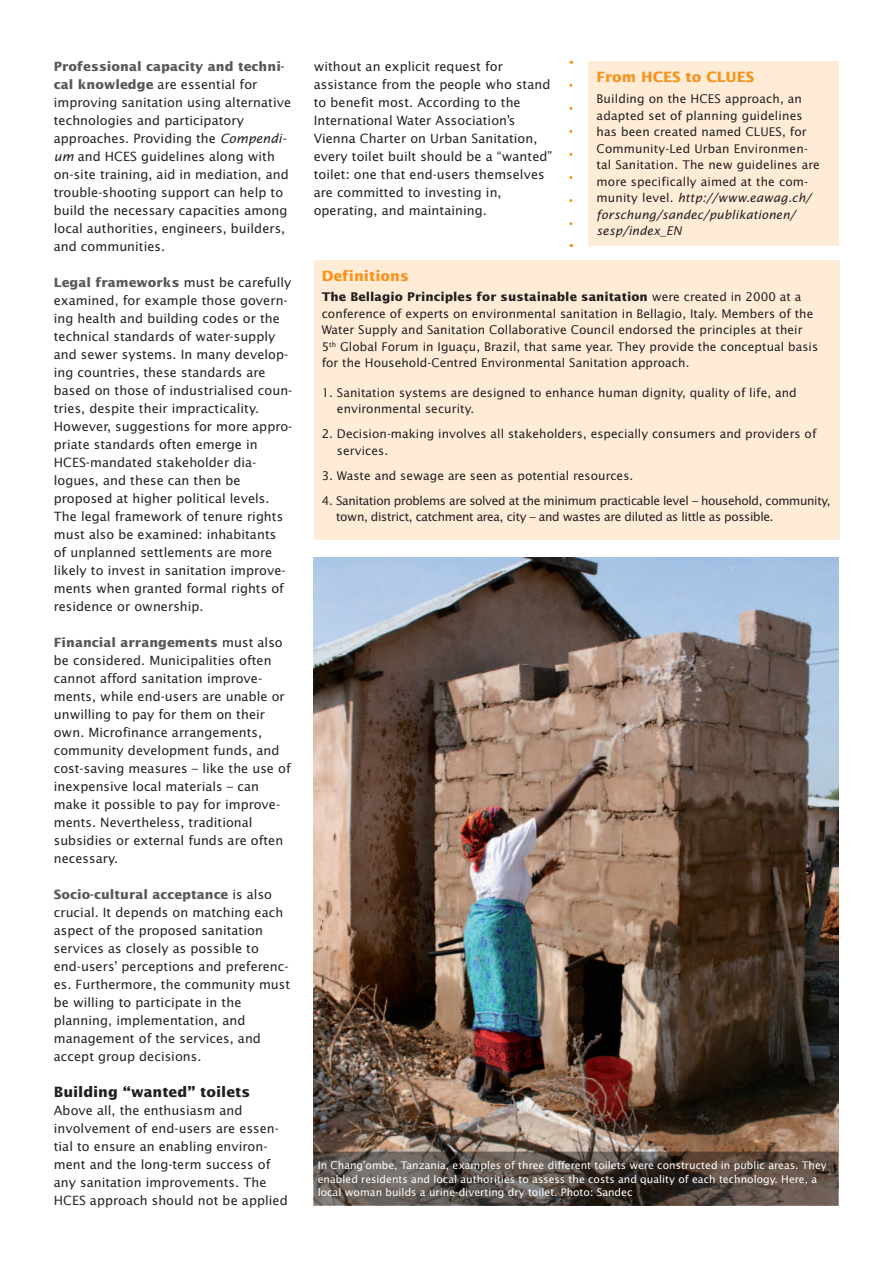
<style>
.page{position:relative;width:893px;height:1263px;background:#fff}
.page>*{position:absolute;margin:0;border:0;box-sizing:border-box;transform-origin:0 0}
.Box_Title{font:700 14.25px "Lucida Sans Std";color:#f7931d}
.Subtitel{font:700 14.25px "Lucida Sans Std";color:#231f20}
.Bodytext{font:12.75px/18px "Lucida Sans Std";letter-spacing:.005em;color:#231f20}
.Box_Bodytext{font:12px/16.5px "Lucida Sans Std";letter-spacing:.005em;color:#231f20}
.Box_Bodytext-2{font:12px/16.5px "Lucida Sans Std";letter-spacing:-.03em;color:#231f20}
.Legende{font:10.5px/13.5px "Lucida Sans Std";color:#fff}
.s1{font-weight:700;color:#57585a}
.s2{font-style:italic}
.s3{font-weight:700}
</style>
<div class="page">
<div style="left:314px;top:260px;width:525px;height:279px;background:#feecd7"></div>
<svg style="left:569px;top:85px;width:3px;height:141px"></svg>
<img style="left:313px;top:557px;width:525px;height:594px">
<svg style="left:313px;top:1151px;width:525px;height:54px;background:#574d46"></svg>
<div style="left:588px;top:61px;width:250px;height:185px;background:#feecd7"></div>
<p class="Bodytext" style="left:54px;top:58px;width:239px"><span class="s1">Professional capacity and techni&shy;cal knowledge</span> are essential for improving sanitation using alternative technologies and participatory approaches. Providing the <span class="s2">Compendi&shy;um</span> and HCES guidelines along with on-site training, aid in mediation, and trouble-shooting support can help to build the necessary capacities among local authorities, engineers, builders, and communities.</p>
<p class="Bodytext" style="left:54px;top:274px;width:240px"><span class="s1">Legal frameworks</span> must be carefully examined, for example those govern&shy;ing health and building codes or the technical standards of water-supply and sewer systems. In many develop&shy;ing countries, these standards are based on those of industrialised coun&shy;tries, despite their impracticality.<br>However, suggestions for more appro&shy;priate standards often emerge in HCES-mandated stakeholder dia&shy;logues, and these can then be proposed at higher political levels.<br>The legal framework of tenure rights must also be examined: inhabitants<br>of unplanned settlements are more likely to invest in sanitation improve&shy;ments when granted formal rights of residence or ownership.</p>
<p class="Bodytext" style="left:54px;top:634px;width:238px"><span class="s1">Financial arrangements</span> must also be considered. Municipalities often cannot afford sanitation improve&shy;ments, while end-users are unable or unwilling to pay for them on their own. Microfinance arrangements, community development funds, and cost-saving measures – like the use of inexpensive local materials – can make it possible to pay for improve&shy;ments. Nevertheless, traditional subsidies or external funds are often necessary.</p>
<p class="Bodytext" style="left:54px;top:886px;width:238px"><span class="s1">Socio-cultural acceptance</span> is also crucial. It depends on matching each aspect of the proposed sanitation services as closely as possible to end-users’ perceptions and preferenc&shy;es. Furthermore, the community must be willing to participate in the planning, implementation, and management of the services, and accept group decisions.</p>
<p class="Subtitel" style="left:54px;top:1084px;width:198px">Building “wanted” toilets</p>
<p class="Bodytext" style="left:54px;top:1102px;width:235px">Above all, the enthusiasm and involvement of end-users are essen&shy;tial to ensure an enabling environ&shy;ment and the long-term success of any sanitation improvements. The HCES approach should not be applied</p>
<p class="Bodytext" style="left:314px;top:58px;width:240px">without an explicit request for assistance from the people who stand to benefit most. According to the International Water Association’s Vienna Charter on Urban Sanitation, every toilet built should be a “wanted” toilet: one that end-users themselves are committed to investing in, operating, and maintaining.</p>
<p class="Box_Title" style="left:597px;top:69px;width:159px">From HCES to CLUES</p>
<p class="Box_Bodytext" style="left:597px;top:91px;width:225px">Building on the HCES approach, an adapted set of planning guidelines has been created named CLUES, for Community-Led Urban Environmen&shy;tal Sanitation. The new guidelines are more specifically aimed at the com&shy;munity level. <span class="s2">http://www.eawag.ch/ forschung/sandec/publikationen/ sesp/index_EN</span></p>
<p class="Box_Title" style="left:322px;top:267px;width:89px">Definitions</p>
<p class="Box_Bodytext" style="left:322px;top:289px;width:498px"><span class="s3">The Bellagio Principles for sustainable sanitation</span> were created in 2000 at a conference of experts on environmental sanitation in Bellagio, Italy. Members of the Water Supply and Sanitation Collaborative Council endorsed the principles at their 5<sup>th</sup> Global Forum in Iguaçu, Brazil, that same year. They provide the conceptual basis for the Household-Centred Environmental Sanitation approach.</p>
<p class="Box_Bodytext" style="left:337px;top:384px;width:461px;text-indent:-15px">1. Sanitation systems are designed to enhance human dignity, quality of life, and environmental security.</p>
<p class="Box_Bodytext" style="left:337px;top:426px;width:481px;text-indent:-15px">2. Decision-making involves all stakeholders, especially consumers and providers of services.</p>
<p class="Box_Bodytext" style="left:322px;top:467px;width:313px">3. Waste and sewage are seen as potential resources.</p>
<p class="Box_Bodytext-2" style="left:336px;top:492px;width:496px;text-indent:-14px">4. Sanitation problems are solved at the minimum practicable level – household, community, town, district, catchment area, city – and wastes are diluted as little as possible.</p>
<p class="Legende" style="left:318px;top:1159px;width:511px">In Chang’ombe, Tanzania, examples of three different toilets were constructed in public areas. They enabled residents and local authorities to assess the costs and quality of each technology. Here, a local woman builds a urine-diverting dry toilet. Photo: Sandec</p>
</div>
